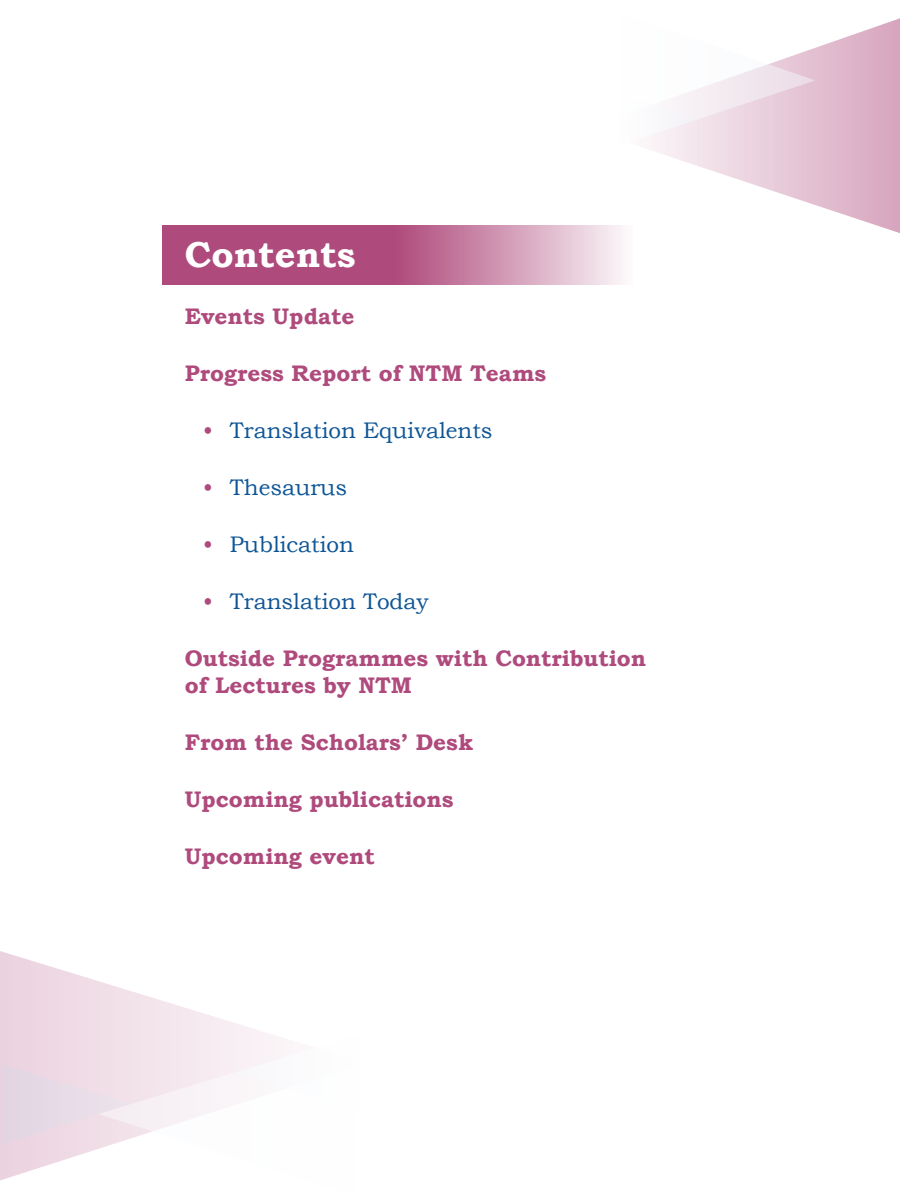
<style>
.page{position:relative;width:900px;height:1200px;background:#fff}
.page>*{position:absolute;margin:0;border:0;box-sizing:border-box;transform-origin:0 0}
.body{font:700 36px "Bookman Old Style";color:#fff}
.body-2{font:700 22.5px/27px "Bookman Old Style";color:#af4a7c}
.body-3{font:22.5px "Bookman Old Style";color:#0f5696}
.s1{color:#af4a7c}
</style>
<div class="page">
<svg style="left:672px;top:18px;width:228px;height:215px"></svg>
<svg style="left:650px;top:18px;width:249px;height:139px"></svg>
<svg style="left:0;top:951px;width:262px;height:229px"></svg>
<div style="left:1px;top:1064px;width:97px;height:81px;background:#e8d9e4"></div>
<svg style="left:98px;top:1032px;width:184px;height:148px"></svg>
<svg style="left:162px;top:225px;width:460px;height:60px;background:#c07299"></svg>
<p class="body" style="left:185px;top:229px;width:172px">Contents</p>
<p class="body-2" style="left:185px;top:303px;width:171px">Events Update</p>
<p class="body-2" style="left:185px;top:360px;width:363px">Progress Report of NTM Teams</p>
<p class="body-3" style="left:203px;top:416px;width:291px"><span class="s1">•</span> Translation Equivalents</p>
<p class="body-3" style="left:203px;top:473px;width:146px"><span class="s1">•</span> Thesaurus</p>
<p class="body-3" style="left:203px;top:530px;width:153px"><span class="s1">•</span> Publication</p>
<p class="body-3" style="left:203px;top:587px;width:227px"><span class="s1">•</span> Translation Today</p>
<p class="body-2" style="left:185px;top:645px;width:463px">Outside Programmes with Contribution of Lectures by NTM</p>
<p class="body-2" style="left:185px;top:729px;width:289px">From the Scholars’ Desk</p>
<p class="body-2" style="left:185px;top:786px;width:270px">Upcoming publications</p>
<p class="body-2" style="left:185px;top:843px;width:191px">Upcoming event</p>
</div>
